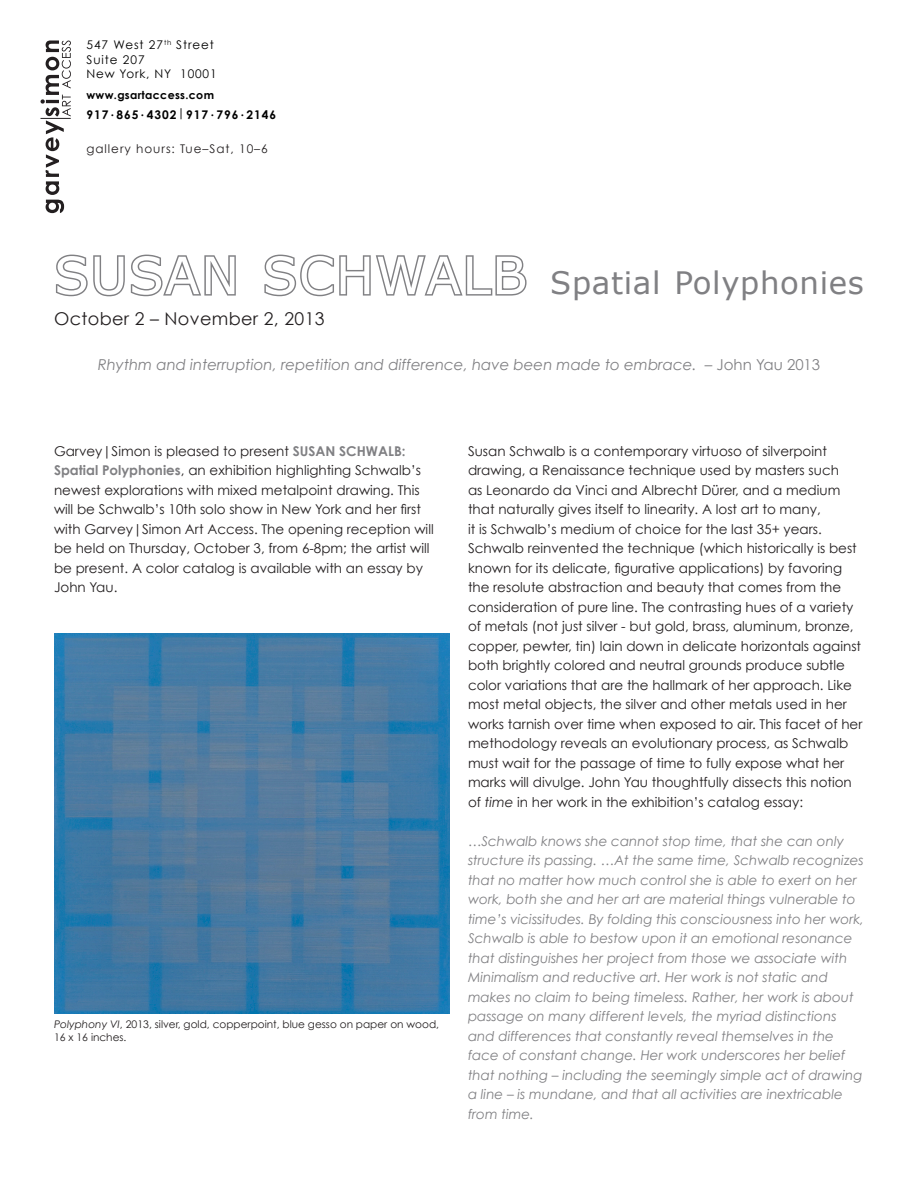
<style>
.page{position:relative;width:918px;height:1188px;background:#fff}
.page>*{position:absolute;margin:0;border:0;box-sizing:border-box;transform-origin:0 0}
.t1{font:30.9px "Verdana";letter-spacing:.02em;color:#808083}
.t2{font:17.7px "Century Gothic";letter-spacing:.02em;color:#231f20}
.t3{font:italic 15px "Century Gothic";color:#808083}
.t4{font:13.5px/19.5px "Century Gothic";color:#231f20}
.t5{font:italic 13.5px/19.5px "Century Gothic";color:#808083}
.t6{font:12px "Century Gothic";letter-spacing:.08em;color:#000}
.t7{font:12px "Century Gothic";letter-spacing:.08em;color:#231f20}
.t8{font:700 12px "Century Gothic";letter-spacing:.08em;color:#000}
.t9{font:700 11.1px "Century Gothic";letter-spacing:.03em;color:#000}
.t10{font:10.5px "Century Gothic";color:#231f20}
.s1{font-weight:400}
.s2{font-size:51.45px;color:#fff}
.s3{font-style:normal}
.s4{font-weight:700;color:#808083}
.s5{font-style:italic}
</style>
<div class="page">
<hr style="left:40px;top:118px;width:31px;height:1px;background:#231f20">
<svg style="left:41px;top:40px;width:30px;height:173px"></svg>
<svg style="left:56px;top:254px;width:180px;height:43px"></svg>
<svg style="left:264px;top:254px;width:263px;height:43px"></svg>
<img style="left:54px;top:634px;width:396px;height:380px">
<p class="t6" style="left:86px;top:38px;width:129px">547 West 27<sup>th</sup> Street</p>
<p class="t6" style="left:86px;top:52px;width:60px">Suite 207</p>
<p class="t6" style="left:86px;top:67px;width:132px">New York, NY 10001</p>
<p class="t9" style="left:86px;top:88px;width:129px">www.gsartaccess.com</p>
<p class="t8" style="left:86px;top:107px;width:191px">917 . 865 . 4302<span class="s1">|</span>917 . 796 . 2146</p>
<p class="t7" style="left:86px;top:142px;width:183px">gallery hours: Tue–Sat, 10–6</p>
<p class="t1" style="left:54px;top:262px;width:812px"><span class="s2">SUSAN SCHWALB</span> Spatial Polyphonies</p>
<p class="t2" style="left:54px;top:308px;width:272px">October 2 – November 2, 2013</p>
<p class="t3" style="left:98px;top:355px;width:724px">Rhythm and interruption, repetition and difference, have been made to embrace. <span class="s3">– John Yau 2013</span></p>
<p class="t4" style="left:54px;top:441px;width:381px">Garvey|Simon is pleased to present <span class="s4">SUSAN SCHWALB:<br>Spatial Polyphonies</span>, an exhibition highlighting Schwalb’s newest explorations with mixed metalpoint drawing. This will be Schwalb’s 10th solo show in New York and her first with Garvey|Simon Art Access. The opening reception will be held on Thursday, October 3, from 6-8pm; the artist will be present. A color catalog is available with an essay by John Yau.</p>
<p class="t4" style="left:468px;top:441px;width:396px">Susan Schwalb is a contemporary virtuoso of silverpoint drawing, a Renaissance technique used by masters such<br>as Leonardo da Vinci and Albrecht Dürer, and a medium that naturally gives itself to linearity. A lost art to many,<br>it is Schwalb’s medium of choice for the last 35+ years.<br>Schwalb reinvented the technique (which historically is best known for its delicate, figurative applications) by favoring the resolute abstraction and beauty that comes from the consideration of pure line. The contrasting hues of a variety of metals (not just silver - but gold, brass, aluminum, bronze, copper, pewter, tin) lain down in delicate horizontals against both brightly colored and neutral grounds produce subtle color variations that are the hallmark of her approach. Like most metal objects, the silver and other metals used in her works tarnish over time when exposed to air. This facet of her methodology reveals an evolutionary process, as Schwalb must wait for the passage of time to fully expose what her marks will divulge. John Yau thoughtfully dissects this notion of <span class="s5">time</span> in her work in the exhibition’s catalog essay:</p>
<p class="t5" style="left:468px;top:831px;width:397px">…Schwalb knows she cannot stop time, that she can only structure its passing. …At the same time, Schwalb recognizes that no matter how much control she is able to exert on her work, both she and her art are material things vulnerable to time’s vicissitudes. By folding this consciousness into her work, Schwalb is able to bestow upon it an emotional resonance that distinguishes her project from those we associate with Minimalism and reductive art. Her work is not static and makes no claim to being timeless. Rather, her work is about passage on many different levels, the myriad distinctions and differences that constantly reveal themselves in the face of constant change. Her work underscores her belief that nothing – including the seemingly simple act of drawing a line – is mundane, and that all activities are inextricable from time.</p>
<p class="t10" style="left:54px;top:1018px;width:387px"><span class="s5">Polyphony VI</span>, 2013, silver, gold, copperpoint, blue gesso on paper on wood,</p>
<p class="t10" style="left:54px;top:1031px;width:74px">16 x 16 inches.</p>
</div>
